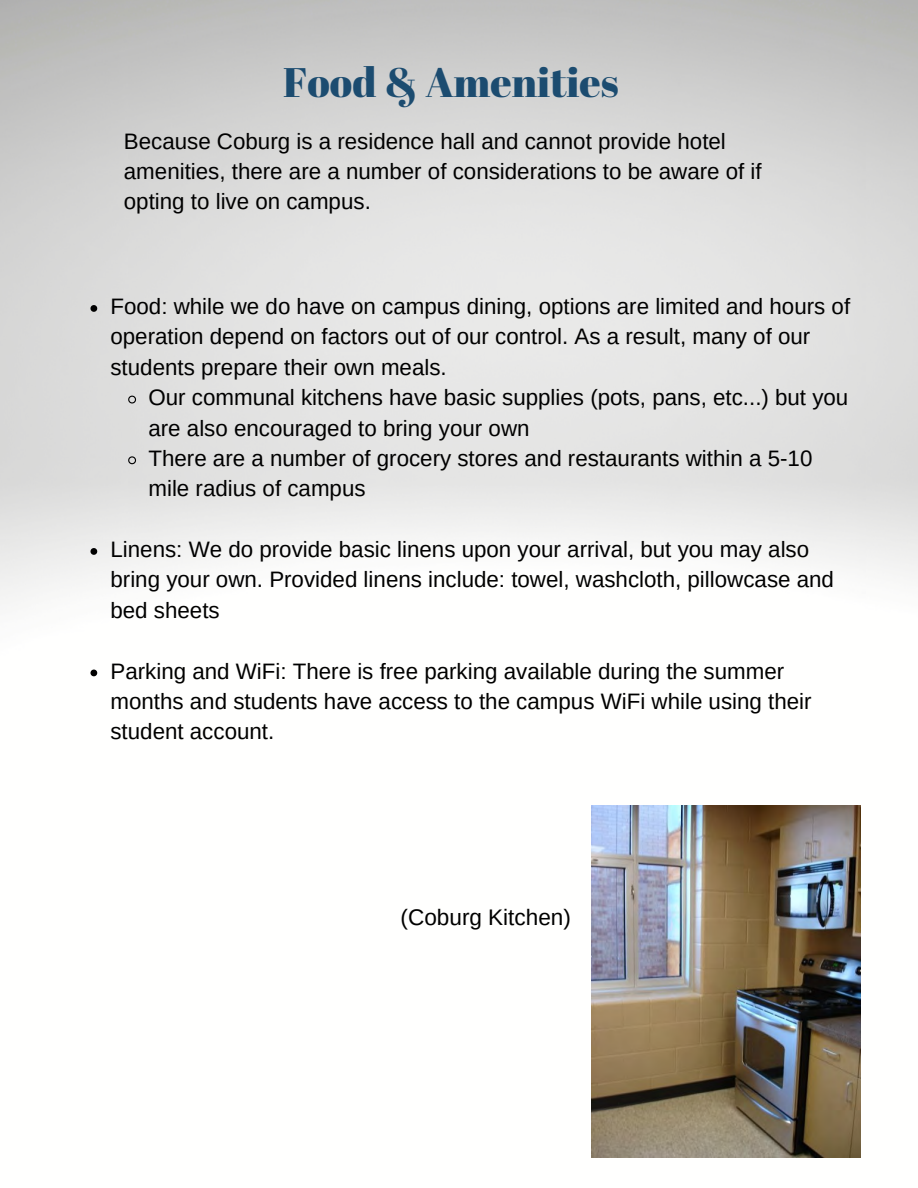
<style>
.page{position:relative;width:918px;height:1188px;background:#fff}
.page>*{position:absolute;margin:0;border:0;box-sizing:border-box;transform-origin:0 0}
.t1{font:41.25px "Abril Fatface";color:#1c4c70}
.t2{font:22.5px "Arimo";color:#000}
.t3{font:22.35px/30.3px "Arimo";color:#000}
</style>
<div class="page">
<img style="left:0;top:0;width:918px;height:1158px">
<svg style="left:90px;top:305px;width:7px;height:7px"></svg>
<svg style="left:127px;top:395px;width:10px;height:9px"></svg>
<svg style="left:127px;top:456px;width:10px;height:9px"></svg>
<svg style="left:90px;top:548px;width:7px;height:7px"></svg>
<svg style="left:90px;top:670px;width:7px;height:6px"></svg>
<img style="left:592px;top:806px;width:269px;height:352px">
<h1 class="t1" style="left:283px;top:53px;width:337px">Food &amp; Amenities</h1>
<p class="t3" style="left:124px;top:126px;width:639px">Because Coburg is a residence hall and cannot provide hotel amenities, there are a number of considerations to be aware of if opting to live on campus.</p>
<p class="t3" style="left:110px;top:291px;width:741px">Food: while we do have on campus dining, options are limited and hours of operation depend on factors out of our control. As a result, many of our students prepare their own meals.</p>
<p class="t3" style="left:148px;top:382px;width:701px">Our communal kitchens have basic supplies (pots, pans, etc...) but you are also encouraged to bring your own<br>There are a number of grocery stores and restaurants within a 5-10 mile radius of campus</p>
<p class="t3" style="left:110px;top:534px;width:725px">Linens: We do provide basic linens upon your arrival, but you may also bring your own. Provided linens include: towel, washcloth, pillowcase and bed sheets</p>
<p class="t3" style="left:110px;top:656px;width:703px">Parking and WiFi: There is free parking available during the summer months and students have access to the campus WiFi while using their student account.</p>
<p class="t2" style="left:401px;top:905px;width:172px">(Coburg Kitchen)</p>
</div>
